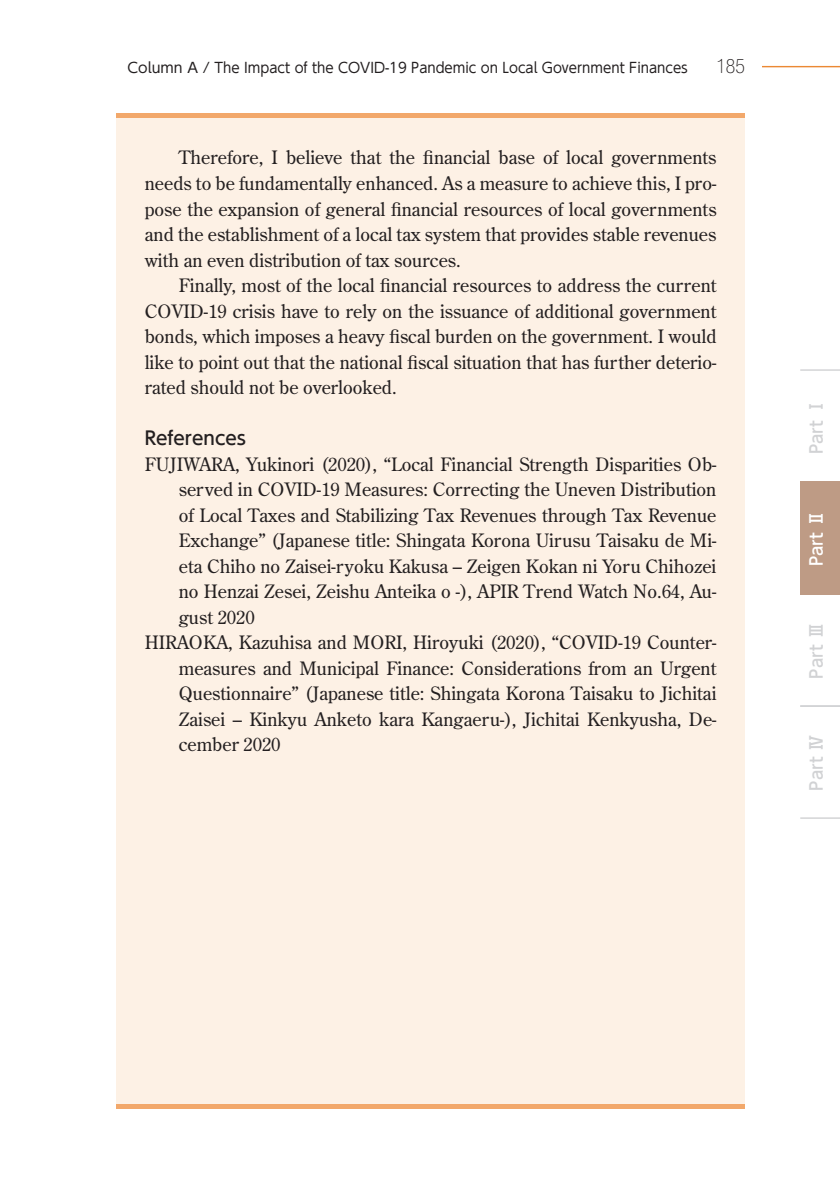
<style>
.page{position:relative;width:840px;height:1191px;background:#fff}
.page>*{position:absolute;margin:0;border:0;box-sizing:border-box;transform-origin:0 0}
.t1{font:100 condensed 19.8px "Helvetica Neue LT Std";color:#231f20}
.t2{font:18.4px/25.6px "Century Old Style Std";color:#231f20;text-align:justify}
.t3{font:500 18.4px "UD Shin Go NT Pr 6 N";color:#231f20}
.t4{font:500 17px "UD Shin Go NT Pr 6 N";color:#d1d2d4}
.t5{font:500 17px "UD Shin Go NT Pr 6 N";color:#fff}
.t6{font:14.2px "UD Shin Go NT Pr 6 N";color:#231f20}
</style>
<div class="page">
<div style="left:116px;top:113px;width:628px;height:995px;background:#fdf1e5"></div>
<hr style="left:116px;top:113px;width:628px;height:4px;background:#f2a86b">
<hr style="left:116px;top:1104px;width:628px;height:4px;background:#f2a86b">
<hr style="left:761px;top:66px;width:78px;height:1px;background:#eb8934">
<hr style="left:799px;top:705px;width:40px;height:2px;background:#d1d2d4">
<hr style="left:799px;top:817px;width:40px;height:2px;background:#d1d2d4">
<hr style="left:799px;top:369px;width:40px;height:2px;background:#d1d2d4">
<div style="left:799px;top:481px;width:40px;height:114px;background:#be9b85"></div>
<p class="t6" style="left:127px;top:56px;width:561px">Column A / The Impact of the COVID-19 Pandemic on Local Government Finances</p>
<p class="t1" style="left:716px;top:55px;width:30px">185</p>
<p class="t2" style="left:145px;top:145px;width:573px;text-indent:34px">Therefore, I believe that the financial base of local governments needs to be fundamentally enhanced. As a measure to achieve this, I pro&shy;pose the expansion of general financial resources of local governments and the establishment of a local tax system that provides stable revenues with an even distribution of tax sources.</p>
<p class="t2" style="left:145px;top:272px;width:573px;text-indent:34px">Finally, most of the local financial resources to address the current COVID-19 crisis have to rely on the issuance of additional government bonds, which imposes a heavy fiscal burden on the government. I would like to point out that the national fiscal situation that has further deterio&shy;rated should not be overlooked.</p>
<p class="t3" style="left:145px;top:423px;width:103px">References</p>
<p class="t2" style="left:145px;top:451px;width:573px">FUJIWARA, Yukinori (2020), “Local Financial Strength Disparities Ob-</p>
<p class="t2" style="left:179px;top:476px;width:539px">served in COVID-19 Measures: Correcting the Uneven Distribution</p>
<p class="t2" style="left:179px;top:502px;width:539px">of Local Taxes and Stabilizing Tax Revenues through Tax Revenue</p>
<p class="t2" style="left:179px;top:527px;width:539px">Exchange” (Japanese title: Shingata Korona Uirusu Taisaku de Mi-</p>
<p class="t2" style="left:179px;top:553px;width:539px">eta Chiho no Zaisei-ryoku Kakusa – Zeigen Kokan ni Yoru Chihozei</p>
<p class="t2" style="left:179px;top:578px;width:539px">no Henzai Zesei, Zeishu Anteika o -), APIR Trend Watch No.64, Au-</p>
<p class="t2" style="left:179px;top:604px;width:77px">gust 2020</p>
<p class="t2" style="left:145px;top:629px;width:573px">HIRAOKA, Kazuhisa and MORI, Hiroyuki (2020), “COVID-19 Counter-</p>
<p class="t2" style="left:179px;top:655px;width:539px">measures and Municipal Finance: Considerations from an Urgent</p>
<p class="t2" style="left:179px;top:680px;width:539px">Questionnaire” (Japanese title: Shingata Korona Taisaku to Jichitai</p>
<p class="t2" style="left:179px;top:706px;width:539px">Zaisei – Kinkyu Anketo kara Kangaeru-), Jichitai Kenkyusha, De-</p>
<p class="t2" style="left:179px;top:731px;width:103px">cember 2020</p>
<p class="t4" style="left:802px;top:454px;width:58px;rotate:-90deg">Part Ⅰ</p>
<p class="t5" style="left:802px;top:566px;width:58px;rotate:-90deg">Part Ⅱ</p>
<p class="t4" style="left:802px;top:678px;width:58px;rotate:-90deg">Part Ⅲ</p>
<p class="t4" style="left:802px;top:790px;width:58px;rotate:-90deg">Part Ⅳ</p>
</div>
